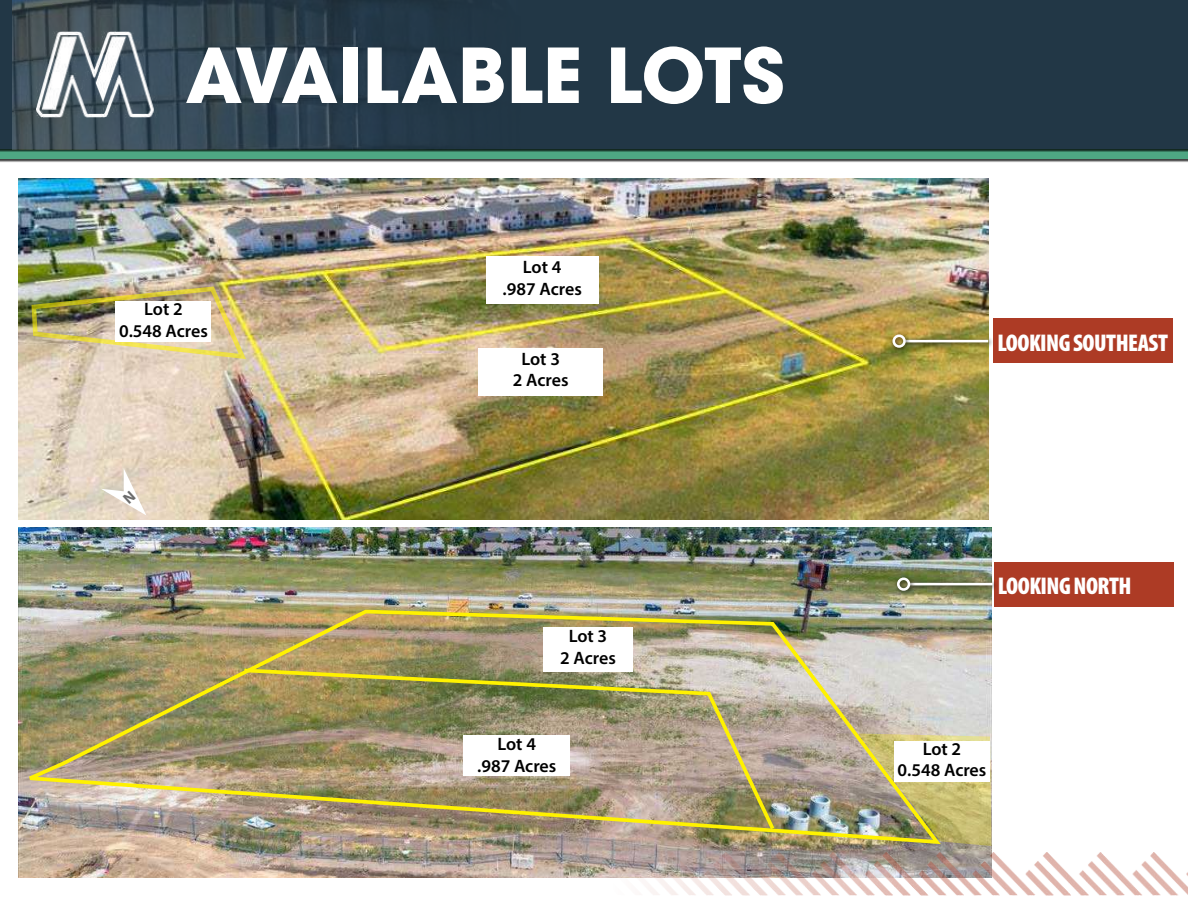
<style>
.page{position:relative;width:1188px;height:918px;background:#fff}
.page>*{position:absolute;margin:0;border:0;box-sizing:border-box;transform-origin:0 0}
.t1{font:700 75px "ITC Avant Garde Pro";color:#fff}
.t2{font:900 condensed 24.3px "Myriad Pro";letter-spacing:-.02em;color:#fff}
.t3{font:600 18px/21.6px "Myriad Pro";color:#000;text-align:center}
</style>
<div class="page">
<div style="left:993px;top:318px;width:180px;height:45px;background:#ad3b25"></div>
<div style="left:994px;top:562px;width:180px;height:46px;background:#ad3b25"></div>
<img style="left:19px;top:527px;width:973px;height:351px">
<svg style="left:945px;top:734px;width:47px;height:112px;background:#c8be7a"></svg>
<img style="left:18px;top:178px;width:970px;height:342px">
<img style="left:18px;top:608px;width:927px;height:238px">
<img style="left:241px;top:667px;width:537px;height:166px">
<div style="left:0;top:148px;width:1188px;height:14px;background:#000;opacity:.75"></div>
<div style="left:0;top:147px;width:1188px;height:12px;background:#4ea683"></div>
<div style="left:0;top:0;width:1188px;height:152px;background:#000;opacity:.75"></div>
<div style="left:0;top:0;width:1188px;height:148px;background:#223746"></div>
<img style="left:12px;top:1px;width:511px;height:148px">
<img style="left:36px;top:32px;width:132px;height:86px">
<img style="left:563px;top:853px;width:625px;height:42px">
<img style="left:30px;top:285px;width:218px;height:76px">
<div style="left:116px;top:302px;width:96px;height:40px;background:#fff"></div>
<div style="left:894px;top:741px;width:96px;height:41px;background:#fff"></div>
<div style="left:486px;top:256px;width:112px;height:48px;background:#fff"></div>
<div style="left:464px;top:735px;width:106px;height:41px;background:#fff"></div>
<div style="left:478px;top:348px;width:125px;height:48px;background:#fff"></div>
<div style="left:543px;top:627px;width:90px;height:45px;background:#fff"></div>
<div style="left:902px;top:336px;width:92px;height:12px;background:#000;opacity:.75"></div>
<hr style="left:905px;top:340px;width:83px;height:2px;background:#fff">
<div style="left:890px;top:332px;width:21px;height:21px;background:#000;opacity:.75"></div>
<div style="left:892px;top:334px;width:14px;height:14px;border:3px solid #fff;border-radius:50%"></div>
<div style="left:907px;top:579px;width:92px;height:12px;background:#000;opacity:.75"></div>
<hr style="left:910px;top:583px;width:83px;height:2px;background:#fff">
<div style="left:894px;top:575px;width:22px;height:21px;background:#000;opacity:.75"></div>
<div style="left:897px;top:577px;width:13px;height:14px;border:3px solid #fff;border-radius:50%"></div>
<svg style="left:101px;top:468px;width:45px;height:47px"></svg>
<h1 class="t1" style="left:185px;top:25px;width:601px">AVAILABLE LOTS</h1>
<p class="t3" style="left:119px;top:298px;width:90px">Lot 2<br>0.548 Acres</p>
<p class="t3" style="left:503px;top:256px;width:81px">Lot 4<br>.987 Acres</p>
<p class="t3" style="left:513px;top:347px;width:57px">Lot 3<br>2 Acres</p>
<p class="t3" style="left:560px;top:625px;width:57px">Lot 3<br>2 Acres</p>
<p class="t3" style="left:477px;top:733px;width:81px">Lot 4<br>.987 Acres</p>
<h2 class="t2" style="left:997px;top:328px;width:172px">LOOKING SOUTHEAST</h2>
<h2 class="t2" style="left:998px;top:571px;width:136px">LOOKING NORTH</h2>
<p class="t3" style="left:898px;top:737px;width:90px">Lot 2<br>0.548 Acres</p>
</div>
